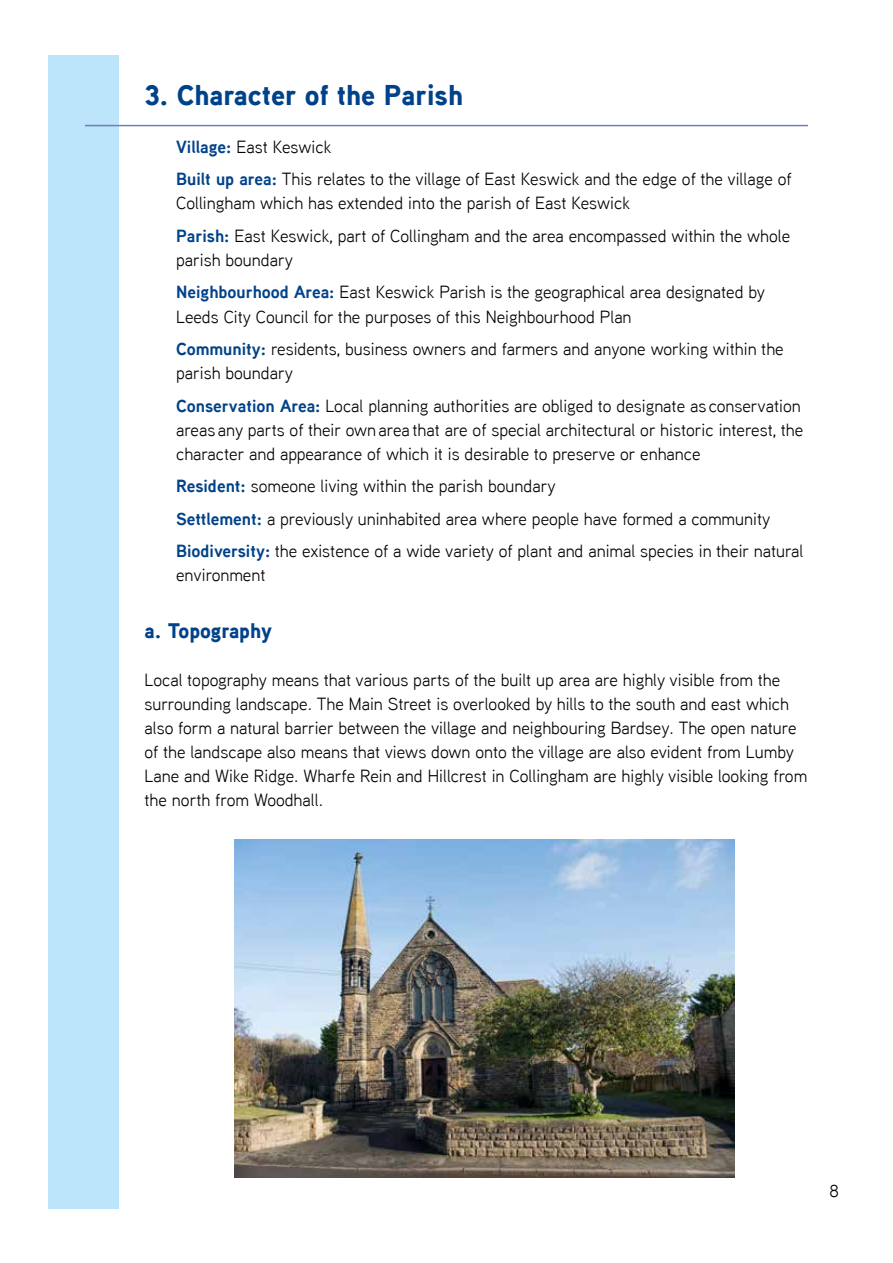
<style>
.page{position:relative;width:893px;height:1263px;background:#fff}
.page>*{position:absolute;margin:0;border:0;box-sizing:border-box;transform-origin:0 0}
.t1{font:900 28.5px "Aaux Next";color:#004289}
.t2{font:900 21px "Aaux Next";color:#004289}
.t3{font:17.55px/32.5px "Aaux Next";color:#000}
.s1{font-weight:700;color:#004289}
</style>
<div class="page">
<div style="left:49px;top:55px;width:70px;height:1154px;background:#bce4fa"></div>
<hr style="left:85px;top:125px;width:723px;height:1px;background:#6d80b6">
<img style="left:235px;top:839px;width:500px;height:339px">
<h1 class="t1" style="left:145px;top:75px;width:320px">3. Character of the Parish</h1>
<p class="t3" style="left:176px;top:130px;width:617px"><span class="s1">Village:</span> East Keswick<br><span class="s1">Built up area:</span> This relates to the village of East Keswick and the edge of the village of</p>
<p class="t3" style="left:176px;top:186px;width:616px">Collingham which has extended into the parish of East Keswick<br><span class="s1">Parish:</span> East Keswick, part of Collingham and the area encompassed within the whole</p>
<p class="t3" style="left:176px;top:243px;width:591px">parish boundary<br><span class="s1">Neighbourhood Area:</span> East Keswick Parish is the geographical area designated by</p>
<p class="t3" style="left:176px;top:299px;width:609px">Leeds City Council for the purposes of this Neighbourhood Plan<br><span class="s1">Community:</span> residents, business owners and farmers and anyone working within the</p>
<p class="t3" style="left:176px;top:356px;width:626px">parish boundary<br><span class="s1">Conservation Area:</span> Local planning authorities are obliged to designate as conservation</p>
<p class="t3" style="left:176px;top:417px;width:629px;line-height:24px">areas any parts of their own area that are of special architectural or historic interest, the character and appearance of which it is desirable to preserve or enhance</p>
<p class="t3" style="left:176px;top:469px;width:629px"><span class="s1">Resident:</span> someone living within the parish boundary<br><span class="s1">Settlement:</span> a previously uninhabited area where people have formed a community<br><span class="s1">Biodiversity:</span> the existence of a wide variety of plant and animal species in their natural</p>
<p class="t3" style="left:176px;top:558px;width:91px">environment</p>
<p class="t2" style="left:145px;top:615px;width:129px">a. Topography</p>
<p class="t3" style="left:145px;top:667px;width:664px;line-height:24px">Local topography means that various parts of the built up area are highly visible from the surrounding landscape. The Main Street is overlooked by hills to the south and east which also form a natural barrier between the village and neighbouring Bardsey. The open nature of the landscape also means that views down onto the village are also evident from Lumby Lane and Wike Ridge. Wharfe Rein and Hillcrest in Collingham are highly visible looking from the north from Woodhall.</p>
<p class="t3" style="left:829px;top:1173px;width:11px">8</p>
</div>
